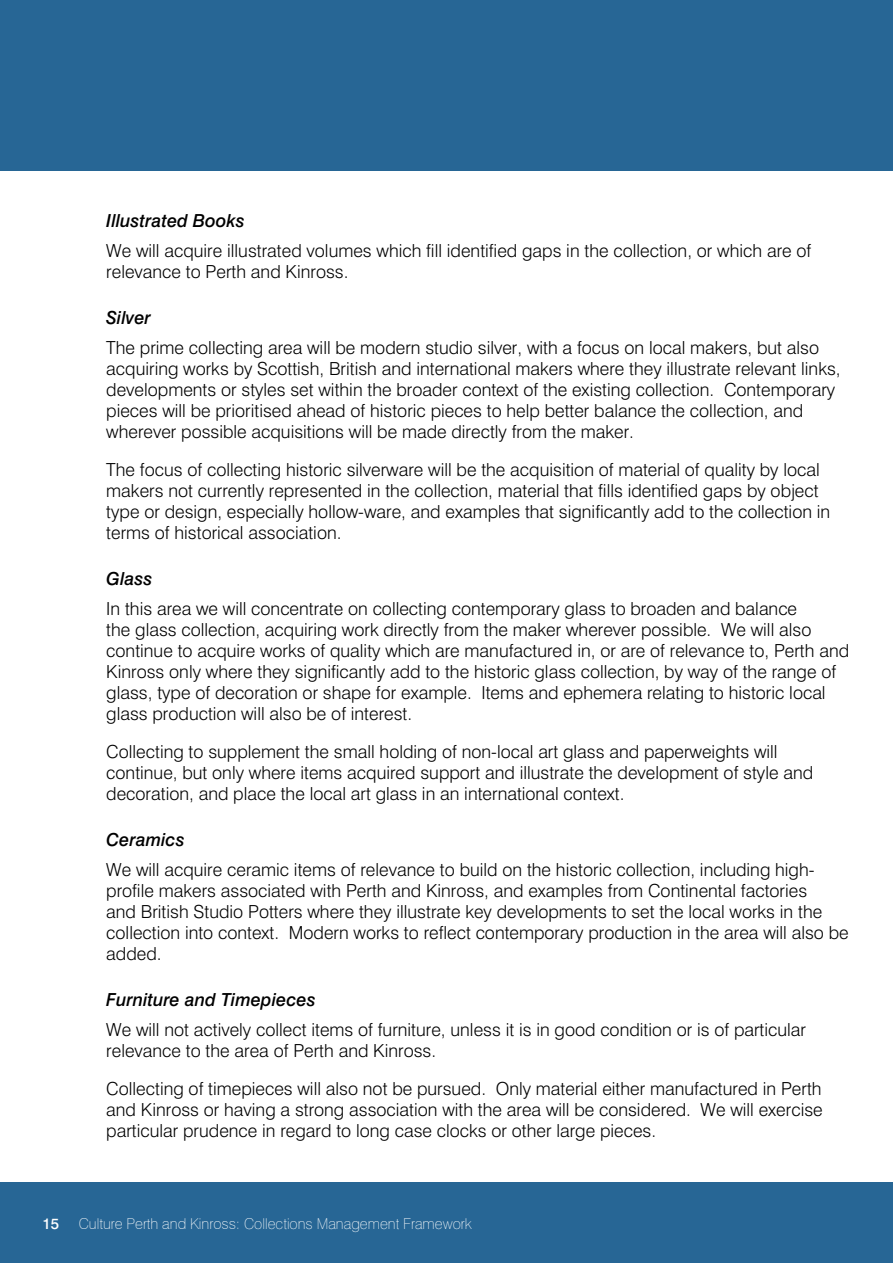
<style>
.page{position:relative;width:893px;height:1263px;background:#fff}
.page>*{position:absolute;margin:0;border:0;box-sizing:border-box;transform-origin:0 0}
.t1{font:300 18px/21px "Swiss 721 BT";color:#000}
.t2{font:italic 500 18px "Swiss 721 BT";color:#000}
.t3{font:100 15px "Swiss 721 BT";color:#fff}
.t4{font:500 15px "Swiss 721 BT";color:#fff}
</style>
<div class="page">
<div style="left:0;top:1182px;width:893px;height:81px;background:#276695"></div>
<div style="left:0;top:0;width:893px;height:170px;background:#276695"></div>
<p class="t2" style="left:106px;top:210px;width:140px">Illustrated Books</p>
<p class="t1" style="left:106px;top:240px;width:706px">We will acquire illustrated volumes which fill identified gaps in the collection, or which are of relevance to Perth and Kinross.</p>
<p class="t2" style="left:106px;top:307px;width:46px">Silver</p>
<p class="t1" style="left:106px;top:337px;width:736px">The prime collecting area will be modern studio silver, with a focus on local makers, but also acquiring works by Scottish, British and international makers where they illustrate relevant links, developments or styles set within the broader context of the existing collection. Contemporary pieces will be prioritised ahead of historic pieces to help better balance the collection, and wherever possible acquisitions will be made directly from the maker.</p>
<p class="t1" style="left:106px;top:459px;width:725px">The focus of collecting historic silverware will be the acquisition of material of quality by local makers not currently represented in the collection, material that fills identified gaps by object type or design, especially hollow-ware, and examples that significantly add to the collection in terms of historical association.</p>
<p class="t2" style="left:106px;top:568px;width:48px">Glass</p>
<p class="t1" style="left:106px;top:598px;width:744px">In this area we will concentrate on collecting contemporary glass to broaden and balance<br>the glass collection, acquiring work directly from the maker wherever possible. We will also continue to acquire works of quality which are manufactured in, or are of relevance to, Perth and Kinross only where they significantly add to the historic glass collection, by way of the range of glass, type of decoration or shape for example. Items and ephemera relating to historic local glass production will also be of interest.</p>
<p class="t1" style="left:106px;top:741px;width:708px">Collecting to supplement the small holding of non-local art glass and paperweights will continue, but only where items acquired support and illustrate the development of style and decoration, and place the local art glass in an international context.</p>
<p class="t2" style="left:106px;top:829px;width:80px">Ceramics</p>
<p class="t1" style="left:106px;top:859px;width:744px">We will acquire ceramic items of relevance to build on the historic collection, including high&shy;profile makers associated with Perth and Kinross, and examples from Continental factories<br>and British Studio Potters where they illustrate key developments to set the local works in the collection into context. Modern works to reflect contemporary production in the area will also be added.</p>
<p class="t2" style="left:106px;top:989px;width:211px">Furniture and Timepieces</p>
<p class="t1" style="left:106px;top:1019px;width:701px">We will not actively collect items of furniture, unless it is in good condition or is of particular relevance to the area of Perth and Kinross.</p>
<p class="t1" style="left:106px;top:1078px;width:718px;text-align:justify">Collecting of timepieces will also not be pursued. Only material either manufactured in Perth and Kinross or having a strong association with the area will be considered. We will exercise particular prudence in regard to long case clocks or other large pieces.</p>
<p class="t4" style="left:43px;top:1214px;width:18px">15</p>
<p class="t3" style="left:79px;top:1214px;width:395px">Culture Perth and Kinross: Collections Management Framework</p>
</div>
